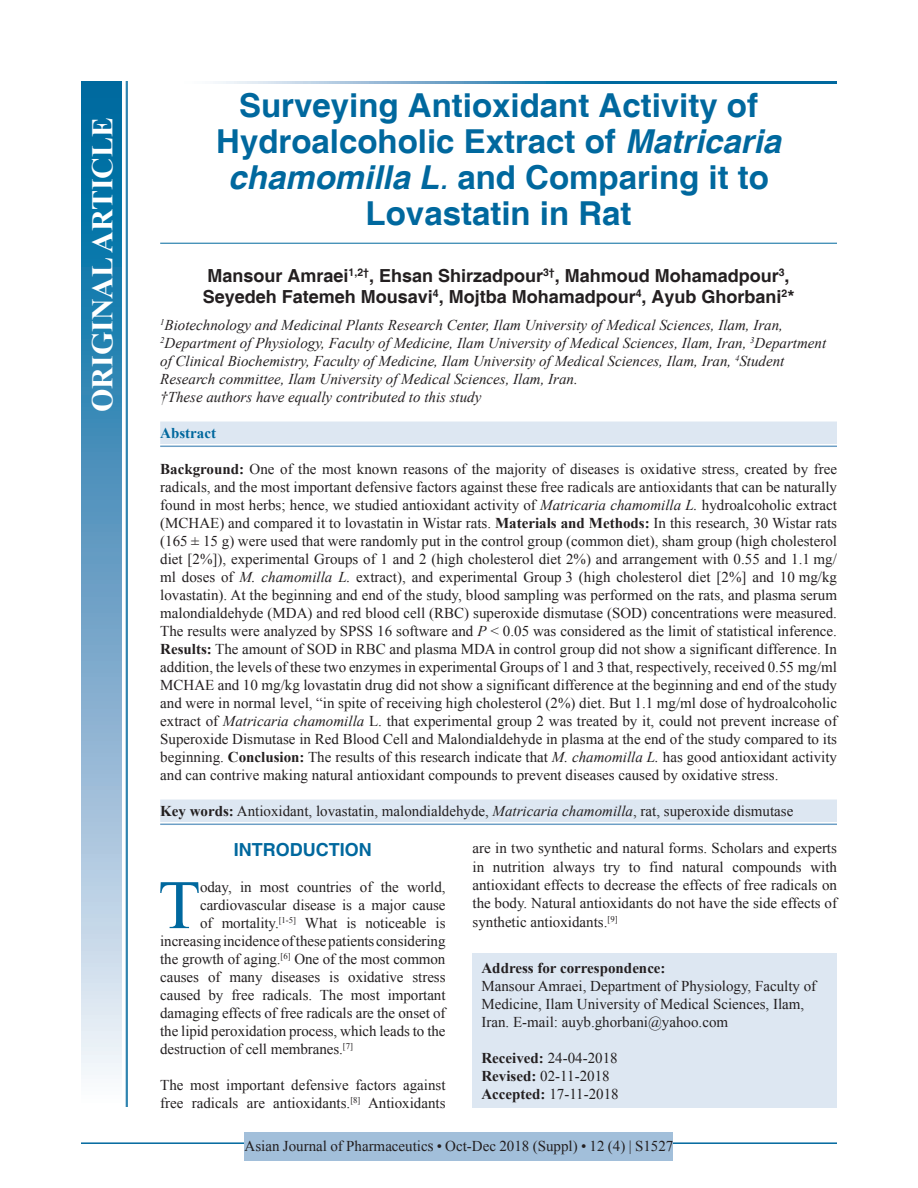
<style>
.page{position:relative;width:918px;height:1188px;background:#fff}
.page>*{position:absolute;margin:0;border:0;box-sizing:border-box;transform-origin:0 0}
.DROP_CAP_TX{font:69.3px "Times New Roman";color:#00689e}
.AT{font:700 33px/36px "Helvetica";color:#00689e;text-align:center}
.AH{font:700 30px "Times New Roman";color:#fff}
.AU{font:700 18px/21px "Helvetica";color:#231f20}
.t1{font:700 18px "Helvetica";color:#00689e}
.ABS_1{font:15px/18px "Times New Roman";color:#231f20;text-align:justify}
.AFF{font:italic 15px/18px "Times New Roman";color:#231f20}
.DROP_CAP_TX-2{font:15px "Times New Roman";letter-spacing:-.005em;color:#231f20}
.TX{font:15px/18.3px "Times New Roman";color:#231f20}
.ADD{font:15px/18px "Times New Roman";color:#231f20}
.KWD_1_L{font:15px "Times New Roman";color:#231f20}
.RF{font:15px "Times New Roman";color:#231f20}
.HIS{font:15px/18px "Times New Roman";color:#231f20}
.ABS{font:700 15px "Times New Roman";color:#00689e}
.s1{font-style:italic}
.s2{font-weight:400;font-style:italic}
.s3{font-weight:700}
</style>
<div class="page">
<hr style="left:81px;top:1142px;width:756px;height:2px;background:#00689e">
<div style="left:245px;top:1132px;width:428px;height:28px;background:#a2bfda"></div>
<hr style="left:160px;top:243px;width:677px;height:1px;background:#00689e">
<div style="left:160px;top:422px;width:677px;height:22px;background:#dde7f2"></div>
<hr style="left:160px;top:446px;width:677px;height:1px;background:#6d9fc6">
<div style="left:160px;top:800px;width:677px;height:22px;background:#dde7f2"></div>
<hr style="left:160px;top:824px;width:677px;height:1px;background:#6d9fc6">
<svg style="left:215px;top:81px;width:622px;height:3px;background:#4d94bc"></svg>
<div style="left:81px;top:81px;width:41px;height:1026px;background:linear-gradient(to bottom,#005e9a,#f6f0f9)"></div>
<hr style="left:127px;top:81px;width:1px;height:1026px;background:#00689e">
<hr style="left:126px;top:81px;width:1px;height:1026px;background:#00689e">
<div style="left:472px;top:954px;width:365px;height:154px;background:#dde7f2"></div>
<p class="AH" style="left:81px;top:412px;width:296px;rotate:-90deg">ORIGINAL ARTICLE</p>
<p class="AT" style="left:216px;top:89px;width:566px">Surveying Antioxidant Activity of<br>Hydroalcoholic Extract of <span class="s1">Matricaria chamomilla L</span><span class="s2">.</span> and Comparing it to<br>Lovastatin in Rat</p>
<p class="AU" style="left:203px;top:266px;width:593px">Mansour Amraei<sup>1,2†</sup>, Ehsan Shirzadpour<sup>3†</sup>, Mahmoud Mohamadpour<sup>3</sup>,<br>Seyedeh Fatemeh Mousavi<sup>4</sup>, Mojtba Mohamadpour<sup>4</sup>, Ayub Ghorbani<sup>2</sup>*</p>
<p class="AFF" style="left:160px;top:316px;width:668px"><sup>1</sup>Biotechnology and Medicinal Plants Research Center, Ilam University of Medical Sciences, Ilam, Iran, <sup>2</sup>Department of Physiology, Faculty of Medicine, Ilam University of Medical Sciences, Ilam, Iran, <sup>3</sup>Department of Clinical Biochemistry, Faculty of Medicine, Ilam University of Medical Sciences, Ilam, Iran, <sup>4</sup>Student Research committee, Ilam University of Medical Sciences, Ilam, Iran.<br>†These authors have equally contributed to this study</p>
<p class="ABS" style="left:160px;top:422px;width:57px">Abstract</p>
<p class="ABS_1" style="left:160px;top:460px;width:678px"><span class="s3">Background:</span> One of the most known reasons of the majority of diseases is oxidative stress, created by free radicals, and the most important defensive factors against these free radicals are antioxidants that can be naturally found in most herbs; hence, we studied antioxidant activity of <span class="s1">Matricaria chamomilla L.</span> hydroalcoholic extract (MCHAE) and compared it to lovastatin in Wistar rats. <span class="s3">Materials and Methods:</span> In this research, 30 Wistar rats (165 ± 15 g) were used that were randomly put in the control group (common diet), sham group (high cholesterol diet [2%]), experimental Groups of 1 and 2 (high cholesterol diet 2%) and arrangement with 0.55 and 1.1 mg/ ml doses of <span class="s1">M. chamomilla L.</span> extract), and experimental Group 3 (high cholesterol diet [2%] and 10 mg/kg lovastatin). At the beginning and end of the study, blood sampling was performed on the rats, and plasma serum malondialdehyde (MDA) and red blood cell (RBC) superoxide dismutase (SOD) concentrations were measured.<br>The results were analyzed by SPSS 16 software and <span class="s1">P</span> &lt; 0.05 was considered as the limit of statistical inference.<br><span class="s3">Results:</span> The amount of SOD in RBC and plasma MDA in control group did not show a significant difference. In addition, the levels of these two enzymes in experimental Groups of 1 and 3 that, respectively, received 0.55 mg/ml MCHAE and 10 mg/kg lovastatin drug did not show a significant difference at the beginning and end of the study and were in normal level, “in spite of receiving high cholesterol (2%) diet. But 1.1 mg/ml dose of hydroalcoholic extract of <span class="s1">Matricaria chamomilla</span> L. that experimental group 2 was treated by it, could not prevent increase of Superoxide Dismutase in Red Blood Cell and Malondialdehyde in plasma at the end of the study compared to its beginning. <span class="s3">Conclusion:</span> The results of this research indicate that <span class="s1">M. chamomilla L.</span> has good antioxidant activity and can contrive making natural antioxidant compounds to prevent diseases caused by oxidative stress.</p>
<p class="KWD_1_L" style="left:160px;top:800px;width:635px"><span class="s3">Key words:</span> Antioxidant, lovastatin, malondialdehyde, <span class="s1">Matricaria chamomilla</span>, rat, superoxide dismutase</p>
<h1 class="t1" style="left:234px;top:839px;width:139px">INTRODUCTION</h1>
<p class="DROP_CAP_TX" style="left:158px;top:856px;width:44px">T</p>
<p class="DROP_CAP_TX-2" style="left:200px;top:877px;width:247px">oday, in most countries of the world,</p>
<p class="TX" style="left:472px;top:839px;width:366px;text-align:justify">are in two synthetic and natural forms. Scholars and experts in nutrition always try to find natural compounds with antioxidant effects to decrease the effects of free radicals on the body. Natural antioxidants do not have the side effects of synthetic antioxidants.<sup>[9]</sup></p>
<p class="DROP_CAP_TX-2" style="left:200px;top:895px;width:247px">cardiovascular disease is a major cause</p>
<p class="DROP_CAP_TX-2" style="left:200px;top:913px;width:247px">of mortality.<sup>[1-5]</sup> What is noticeable is</p>
<p class="DROP_CAP_TX-2" style="left:160px;top:931px;width:287px">increasing incidence of these patients considering</p>
<p class="DROP_CAP_TX-2" style="left:160px;top:949px;width:287px">the growth of aging.<sup>[6]</sup> One of the most common</p>
<p class="DROP_CAP_TX-2" style="left:160px;top:967px;width:287px">causes of many diseases is oxidative stress</p>
<p class="DROP_CAP_TX-2" style="left:160px;top:985px;width:287px">caused by free radicals. The most important</p>
<p class="DROP_CAP_TX-2" style="left:160px;top:1003px;width:287px">damaging effects of free radicals are the onset of</p>
<p class="DROP_CAP_TX-2" style="left:160px;top:1021px;width:287px">the lipid peroxidation process, which leads to the</p>
<p class="DROP_CAP_TX-2" style="left:160px;top:1039px;width:194px">destruction of cell membranes.<sup>[7]</sup></p>
<p class="TX" style="left:160px;top:1076px;width:287px">The most important defensive factors against free radicals are antioxidants.<sup>[8]</sup> Antioxidants</p>
<p class="ADD" style="left:482px;top:959px;width:336px"><span class="s3">Address for correspondence:<br></span>Mansour Amraei, Department of Physiology, Faculty of Medicine, Ilam University of Medical Sciences, Ilam, Iran. E-mail: auyb.ghorbani@yahoo.com</p>
<p class="HIS" style="left:482px;top:1049px;width:139px"><span class="s3">Received:</span> 24-04-2018<br><span class="s3">Revised:</span> 02-11-2018<br><span class="s3">Accepted:</span> 17-11-2018</p>
<p class="RF" style="left:245px;top:1136px;width:430px">Asian Journal of Pharmaceutics • Oct-Dec 2018 (Suppl) • 12 (4) | S1527</p>
</div>
